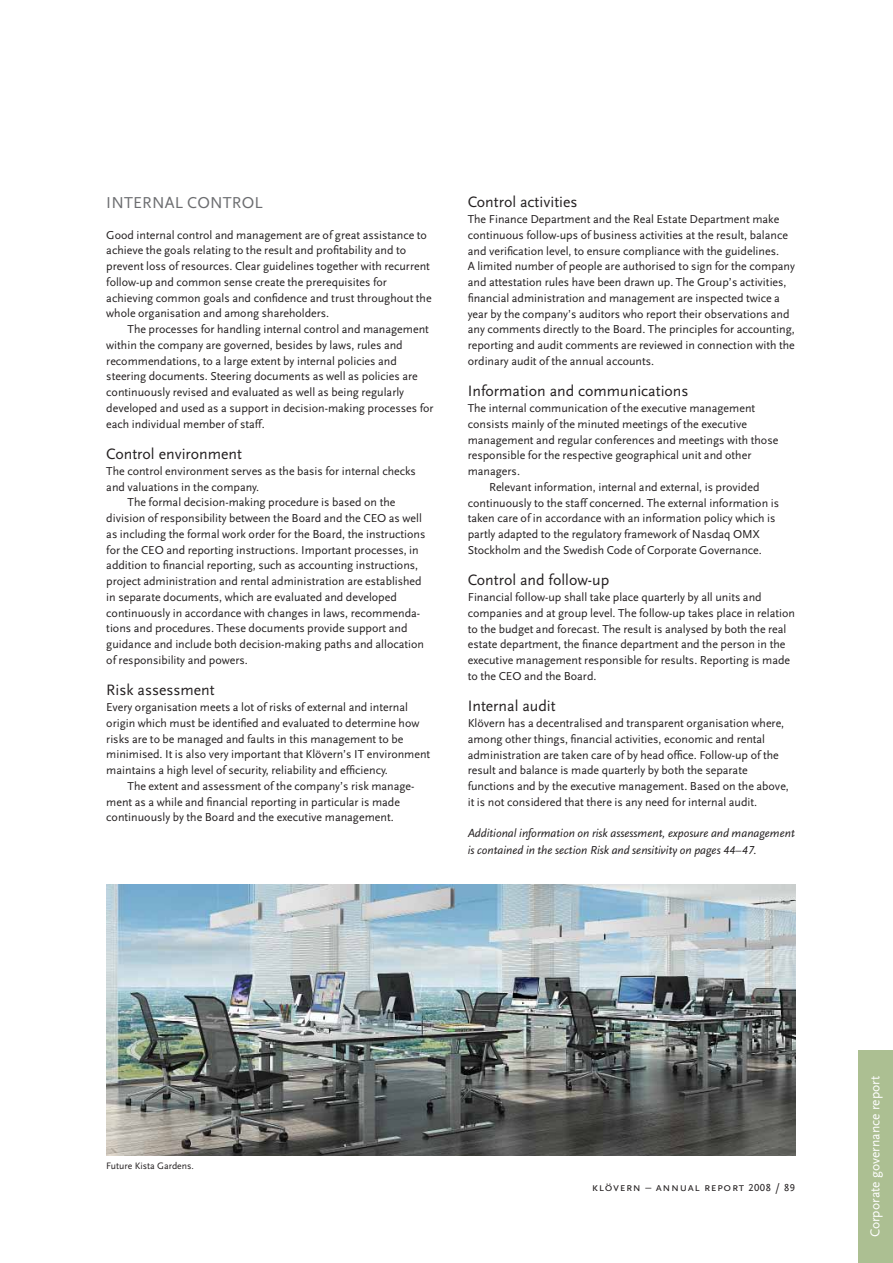
<style>
.page{position:relative;width:893px;height:1263px;background:#fff}
.page>*{position:absolute;margin:0;border:0;box-sizing:border-box;transform-origin:0 0}
.t1{font:16.5px "Scala Sans";letter-spacing:.01em;color:#6c6d70}
.t2{font:15.75px "Scala Sans";color:#231f20}
.t3{font:13.5px "Scala Sans";color:#fff}
.t4{font:12px/15.8px "Scala Sans";color:#231f20}
.t5{font:italic 12px/16.5px "Scala Sans";color:#231f20}
.t6{font:12px "Scala Sans Caps";letter-spacing:.05em;color:#231f20}
.t7{font:9.75px "Scala Sans";color:#231f20}
.s1{font-family:"Scala Sans Caps"}
.s2{font-size:10.5px}
.s3{font-family:"Scala Sans"}
</style>
<div class="page">
<div style="left:859px;top:1050px;width:34px;height:213px;background:#acbf92"></div>
<img style="left:106px;top:885px;width:689px;height:270px">
<h1 class="t1" style="left:106px;top:194px;width:158px">INTERNAL CONTROL</h1>
<p class="t4" style="left:106px;top:227px;width:327px">Good internal control and management are of great assistance to achieve the goals relating to the result and profitability and to prevent loss of resources. Clear guidelines together with recurrent follow-up and common sense create the prerequisites for achieving common goals and confidence and trust throughout the whole organisation and among shareholders.</p>
<p class="t4" style="left:106px;top:322px;width:329px;text-indent:21px">The processes for handling internal control and management within the company are governed, besides by laws, rules and recommendations, to a large extent by internal policies and steering documents. Steering documents as well as policies are continuously revised and evaluated as well as being regularly developed and used as a support in decision-making processes for each individual member of staff.</p>
<h2 class="t2" style="left:106px;top:446px;width:137px">Control environment</h2>
<p class="t4" style="left:106px;top:463px;width:311px">The control environment serves as the basis for internal checks</p>
<p class="t4" style="left:106px;top:479px;width:154px">and valuations in the company.</p>
<p class="t4" style="left:128px;top:495px;width:269px">The formal decision-making procedure is based on the</p>
<p class="t4" style="left:106px;top:511px;width:317px">division of responsibility between the Board and the CEO as well</p>
<p class="t4" style="left:106px;top:526px;width:321px">as including the formal work order for the Board, the instructions</p>
<p class="t4" style="left:106px;top:542px;width:314px">for the CEO and reporting instructions. Important processes, in</p>
<p class="t4" style="left:106px;top:558px;width:313px">addition to financial reporting, such as accounting instructions,</p>
<p class="t4" style="left:106px;top:574px;width:317px">project administration and rental administration are established</p>
<p class="t4" style="left:106px;top:589px;width:292px">in separate documents, which are evaluated and developed</p>
<p class="t4" style="left:106px;top:605px;width:315px">continuously in accordance with changes in laws, recommenda-</p>
<p class="t4" style="left:106px;top:621px;width:303px">tions and procedures. These documents provide support and</p>
<p class="t4" style="left:106px;top:637px;width:319px">guidance and include both decision-making paths and allocation</p>
<p class="t4" style="left:106px;top:652px;width:143px">of responsibility and powers.</p>
<h2 class="t2" style="left:106px;top:682px;width:110px">Risk assessment</h2>
<p class="t4" style="left:106px;top:700px;width:326px">Every organisation meets a lot of risks of external and internal origin which must be identified and evaluated to determine how risks are to be managed and faults in this management to be minimised. It is also very important that Klövern’s IT environment maintains a high level of security, reliability and efficiency.</p>
<p class="t4" style="left:106px;top:778px;width:310px;text-indent:21px">The extent and assessment of the company’s risk manage&shy;ment as a while and financial reporting in particular is made continuously by the Board and the executive management.</p>
<h2 class="t2" style="left:468px;top:194px;width:111px">Control activities</h2>
<p class="t4" style="left:468px;top:212px;width:329px">The Finance Department and the Real Estate Department make continuous follow-ups of business activities at the result, balance and verification level, to ensure compliance with the guidelines.<br>A limited number of people are authorised to sign for the company and attestation rules have been drawn up. The Group’s activities, financial administration and management are inspected twice a year by the company’s auditors who report their observations and any comments directly to the Board. The principles for accounting, reporting and audit comments are reviewed in connection with the ordinary audit of the annual accounts.</p>
<h2 class="t2" style="left:468px;top:383px;width:222px">Information and communications</h2>
<p class="t4" style="left:468px;top:401px;width:289px">The internal communication of the executive management</p>
<p class="t4" style="left:468px;top:416px;width:281px">consists mainly of the minuted meetings of the executive</p>
<p class="t4" style="left:468px;top:432px;width:312px">management and regular conferences and meetings with those</p>
<p class="t4" style="left:468px;top:448px;width:285px">responsible for the respective geographical unit and other</p>
<p class="t4" style="left:468px;top:464px;width:54px">managers.</p>
<p class="t4" style="left:489px;top:479px;width:272px">Relevant information, internal and external, is provided</p>
<p class="t4" style="left:468px;top:495px;width:313px">continuously to the staff concerned. The external information is</p>
<p class="t4" style="left:468px;top:511px;width:309px">taken care of in accordance with an information policy which is</p>
<p class="t4" style="left:468px;top:527px;width:293px">partly adapted to the regulatory framework of Nasdaq OMX</p>
<p class="t4" style="left:468px;top:542px;width:296px">Stockholm and the Swedish Code of Corporate Governance.</p>
<h2 class="t2" style="left:468px;top:572px;width:143px">Control and follow-up</h2>
<p class="t4" style="left:468px;top:590px;width:329px">Financial follow-up shall take place quarterly by all units and companies and at group level. The follow-up takes place in relation to the budget and forecast. The result is analysed by both the real estate department, the finance department and the person in the executive management responsible for results. Reporting is made to the CEO and the Board.</p>
<h2 class="t2" style="left:468px;top:698px;width:89px">Internal audit</h2>
<p class="t4" style="left:468px;top:716px;width:323px">Klövern has a decentralised and transparent organisation where, among other things, financial activities, economic and rental administration are taken care of by head office. Follow-up of the result and balance is made quarterly by both the separate functions and by the executive management. Based on the above, it is not considered that there is any need for internal audit.</p>
<p class="t5" style="left:468px;top:827px;width:329px">Additional information on risk assessment, exposure and management is contained in the section Risk and sensitivity on pages <span class="s1">44–47</span>.</p>
<p class="t7" style="left:106px;top:1161px;width:89px">Future Kista Gardens.</p>
<p class="t6" style="left:592px;top:1180px;width:205px">klövern – annual report <span class="s2">2008</span> <span class="s3">/</span> <span class="s2">89</span></p>
<p class="t3" style="left:868px;top:1237px;width:162px;rotate:-90deg">Corporate governance report</p>
</div>
